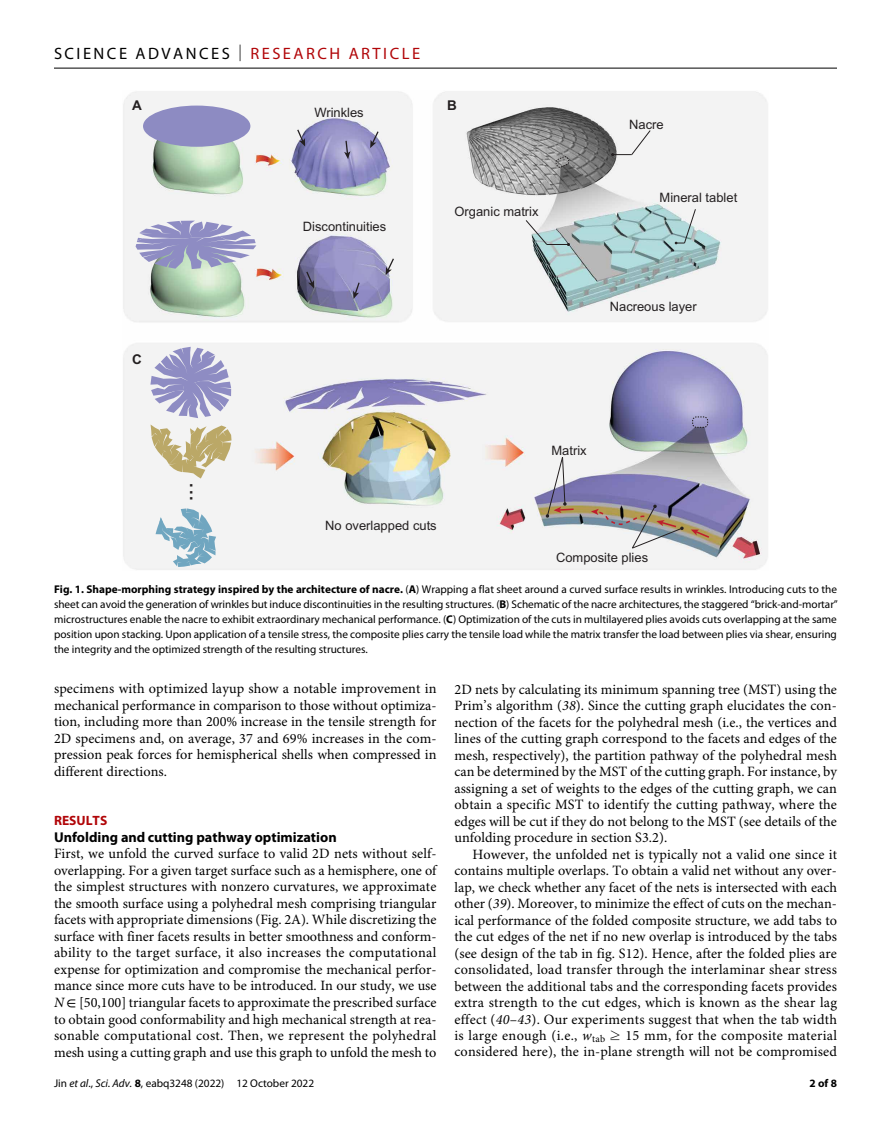
<style>
.page{position:relative;width:891px;height:1134px;background:#fff}
.page>*{position:absolute;margin:0;border:0;box-sizing:border-box;transform-origin:0 0}
.t1{font:23.55px "Arial";color:#231f20}
.t2{font:16.5px "Myriad Pro";letter-spacing:.15em;color:#000}
.t3{font:14.25px/16.5px "Minion Pro";color:#000;text-align:justify}
.t4{font:700 14.25px "Myriad Pro";color:#000}
.t5{font:700 13.5px "Myriad Pro";color:#b10508}
.t6{font:700 13.5px "Arial";color:#231f20}
.t7{font:12.9px "Arial";color:#231f20}
.t8{font:11.25px/15px "Myriad Pro";color:#000;text-align:justify}
.t9{font:700 11.25px "Myriad Pro";color:#000}
.s1{font-weight:300}
.s2{color:#b10508}
.s3{font-weight:700}
.s4{font-style:italic}
.s5{font-family:"STIX General"}
</style>
<div class="page">
<hr style="left:54px;top:68px;width:783px;height:1px;background:#000">
<img style="left:123px;top:91px;width:645px;height:479px">
<svg style="left:151px;top:425px;width:81px;height:54px"></svg>
<svg style="left:156px;top:508px;width:60px;height:59px"></svg>
<svg style="left:136px;top:221px;width:120px;height:48px"></svg>
<svg style="left:353px;top:281px;width:8px;height:18px"></svg>
<svg style="left:305px;top:270px;width:9px;height:18px"></svg>
<svg style="left:386px;top:257px;width:9px;height:18px"></svg>
<div style="left:692px;top:416px;width:16px;height:12px;border:1px dashed #231f20;border-radius:4px"></div>
<svg style="left:344px;top:139px;width:6px;height:20px"></svg>
<svg style="left:296px;top:128px;width:9px;height:19px"></svg>
<svg style="left:370px;top:130px;width:10px;height:18px"></svg>
<div style="left:143px;top:106px;width:107px;height:41px;background:#8d8bc2;border-radius:50%"></div>
<svg style="left:150px;top:347px;width:81px;height:71px"></svg>
<svg style="left:555px;top:155px;width:15px;height:14px"></svg>
<svg style="left:525px;top:220px;width:45px;height:26px"></svg>
<svg style="left:611px;top:130px;width:40px;height:26px"></svg>
<svg style="left:675px;top:208px;width:21px;height:36px"></svg>
<svg style="left:691px;top:530px;width:20px;height:9px"></svg>
<svg style="left:591px;top:505px;width:93px;height:44px"></svg>
<svg style="left:546px;top:456px;width:29px;height:62px"></svg>
<p class="t2" style="left:54px;top:40px;width:368px">SCIENCE ADVANCES <span class="s1">|</span> <span class="s2">RESEARCH ARTICLE</span></p>
<p class="t6" style="left:132px;top:96px;width:11px">A</p>
<p class="t6" style="left:447px;top:96px;width:11px">B</p>
<p class="t7" style="left:314px;top:104px;width:51px">Wrinkles</p>
<p class="t6" style="left:132px;top:350px;width:11px">C</p>
<p class="t7" style="left:303px;top:218px;width:85px">Discontinuities</p>
<p class="t7" style="left:455px;top:203px;width:86px">Organic matrix</p>
<p class="t7" style="left:629px;top:116px;width:36px">Nacre</p>
<p class="t7" style="left:660px;top:189px;width:79px">Mineral tablet</p>
<p class="t7" style="left:610px;top:298px;width:89px">Nacreous layer</p>
<h1 class="t1" style="left:214px;top:482px;width:21px;rotate:90deg">...</h1>
<p class="t7" style="left:325px;top:517px;width:113px">No overlapped cuts</p>
<p class="t7" style="left:552px;top:442px;width:37px">Matrix</p>
<p class="t7" style="left:556px;top:549px;width:94px">Composite plies</p>
<p class="t8" style="left:54px;top:582px;width:785px"><span class="s3">Fig. 1. Shape-morphing strategy inspired by the architecture of nacre.</span> (<span class="s3">A</span>) Wrapping a flat sheet around a curved surface results in wrinkles. Introducing cuts to the sheet can avoid the generation of wrinkles but induce discontinuities in the resulting structures. (<span class="s3">B</span>) Schematic of the nacre architectures, the staggered “brick-and-mortar” microstructures enable the nacre to exhibit extraordinary mechanical performance. (<span class="s3">C</span>) Optimization of the cuts in multilayered plies avoids cuts overlapping at the same position upon stacking. Upon application of a tensile stress, the composite plies carry the tensile load while the matrix transfer the load between plies via shear, ensuring the integrity and the optimized strength of the resulting structures.</p>
<p class="t3" style="left:54px;top:682px;width:384px">specimens with optimized layup show a notable improvement in mechanical performance in comparison to those without optimiza&shy;tion, including more than 200% increase in the tensile strength for 2D specimens and, on average, 37 and 69% increases in the com&shy;pression peak forces for hemispherical shells when compressed in different directions.</p>
<p class="t5" style="left:54px;top:810px;width:55px">RESULTS</p>
<p class="t4" style="left:54px;top:826px;width:284px">Unfolding and cutting pathway optimization</p>
<p class="t3" style="left:54px;top:847px;width:384px">First, we unfold the curved surface to valid 2D nets without self&shy;overlapping. For a given target surface such as a hemisphere, one of the simplest structures with nonzero curvatures, we approximate the smooth surface using a polyhedral mesh comprising triangular facets with appropriate dimensions (Fig. 2A). While discretizing the surface with finer facets results in better smoothness and conform&shy;ability to the target surface, it also increases the computational expense for optimization and compromise the mechanical perfor&shy;mance since more cuts have to be introduced. In our study, we use <span class="s4">N</span> <span class="s5">∈</span> [50,100] triangular facets to approximate the prescribed surface to obtain good conformability and high mechanical strength at rea&shy;sonable computational cost. Then, we represent the polyhedral mesh using a cutting graph and use this graph to unfold the mesh to</p>
<p class="t8" style="left:54px;top:1076px;width:262px">Jin <span class="s4">et al</span>., <span class="s4">Sci. Adv.</span> <span class="s3">8</span>, eabq3248 (2022) 12 October 2022</p>
<p class="t3" style="left:454px;top:682px;width:384px">2D nets by calculating its minimum spanning tree (MST) using the Prim’s algorithm (<span class="s4">38</span>). Since the cutting graph elucidates the con&shy;nection of the facets for the polyhedral mesh (i.e., the vertices and lines of the cutting graph correspond to the facets and edges of the mesh, respectively), the partition pathway of the polyhedral mesh can be determined by the MST of the cutting graph. For instance, by assigning a set of weights to the edges of the cutting graph, we can obtain a specific MST to identify the cutting pathway, where the edges will be cut if they do not belong to the MST (see details of the unfolding procedure in section S3.2).</p>
<p class="t3" style="left:454px;top:847px;width:384px;text-indent:18px">However, the unfolded net is typically not a valid one since it contains multiple overlaps. To obtain a valid net without any over&shy;lap, we check whether any facet of the nets is intersected with each other (<span class="s4">39</span>). Moreover, to minimize the effect of cuts on the mechan&shy;ical performance of the folded composite structure, we add tabs to the cut edges of the net if no new overlap is introduced by the tabs (see design of the tab in fig. S12). Hence, after the folded plies are consolidated, load transfer through the interlaminar shear stress between the additional tabs and the corresponding facets provides extra strength to the cut edges, which is known as the shear lag effect (<span class="s4">40</span>–<span class="s4">43</span>). Our experiments suggest that when the tab width is large enough (i.e., <span class="s4">w</span><sub>tab</sub> ≥ 15 mm, for the composite material considered here), the in-plane strength will not be compromised</p>
<p class="t9" style="left:810px;top:1074px;width:29px">2 of 8</p>
</div>
